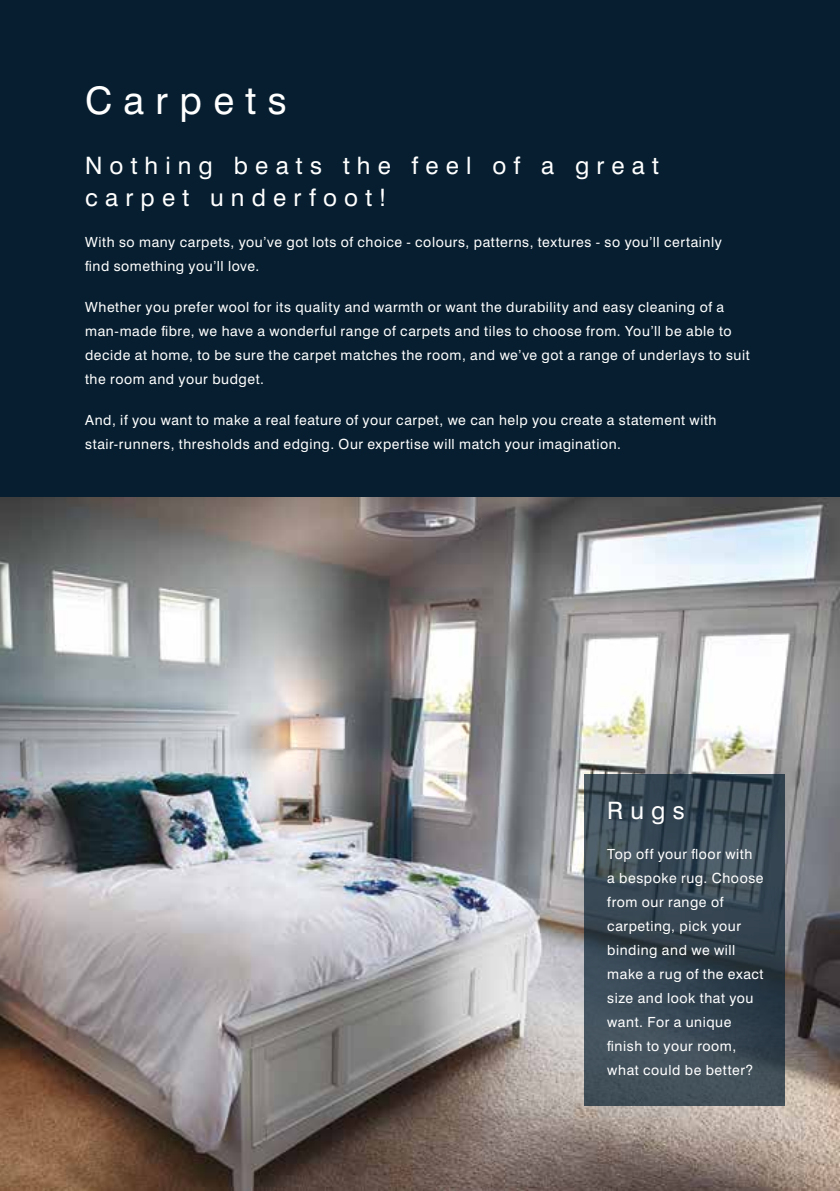
<style>
.page{position:relative;width:840px;height:1191px;background:#fff}
.page>*{position:absolute;margin:0;border:0;box-sizing:border-box;transform-origin:0 0}
.t1{font:38px "Swiss 721 BT";letter-spacing:.295em;color:#fff}
.t2{font:24px/32px "Swiss 721 BT";letter-spacing:.3em;color:#fff}
.t3{font:14px/24px "Swiss 721 BT";letter-spacing:.04em;color:#fff}
</style>
<div class="page">
<img style="left:0;top:496px;width:839px;height:695px">
<div style="left:0;top:0;width:839px;height:496px;background:#061e2f"></div>
<svg style="left:584px;top:774px;width:200px;height:332px"></svg>
<h1 class="t1" style="left:85px;top:77px;width:203px">Carpets</h1>
<h2 class="t2" style="left:85px;top:150px;width:575px">Nothing beats the feel of a great carpet underfoot!</h2>
<p class="t3" style="left:85px;top:230px;width:637px">With so many carpets, you’ve got lots of choice - colours, patterns, textures - so you’ll certainly find something you’ll love.</p>
<p class="t3" style="left:85px;top:295px;width:665px">Whether you prefer wool for its quality and warmth or want the durability and easy cleaning of a man-made fibre, we have a wonderful range of carpets and tiles to choose from. You’ll be able to decide at home, to be sure the carpet matches the room, and we’ve got a range of underlays to suit the room and your budget.</p>
<p class="t3" style="left:85px;top:408px;width:632px">And, if you want to make a real feature of your carpet, we can help you create a statement with stair-runners, thresholds and edging. Our expertise will match your imagination.</p>
<h2 class="t2" style="left:607px;top:794px;width:79px">Rugs</h2>
<p class="t3" style="left:607px;top:841px;width:158px">Top off your floor with<br>a bespoke rug. Choose from our range of carpeting, pick your binding and we will make a rug of the exact size and look that you want. For a unique finish to your room, what could be better?</p>
</div>
